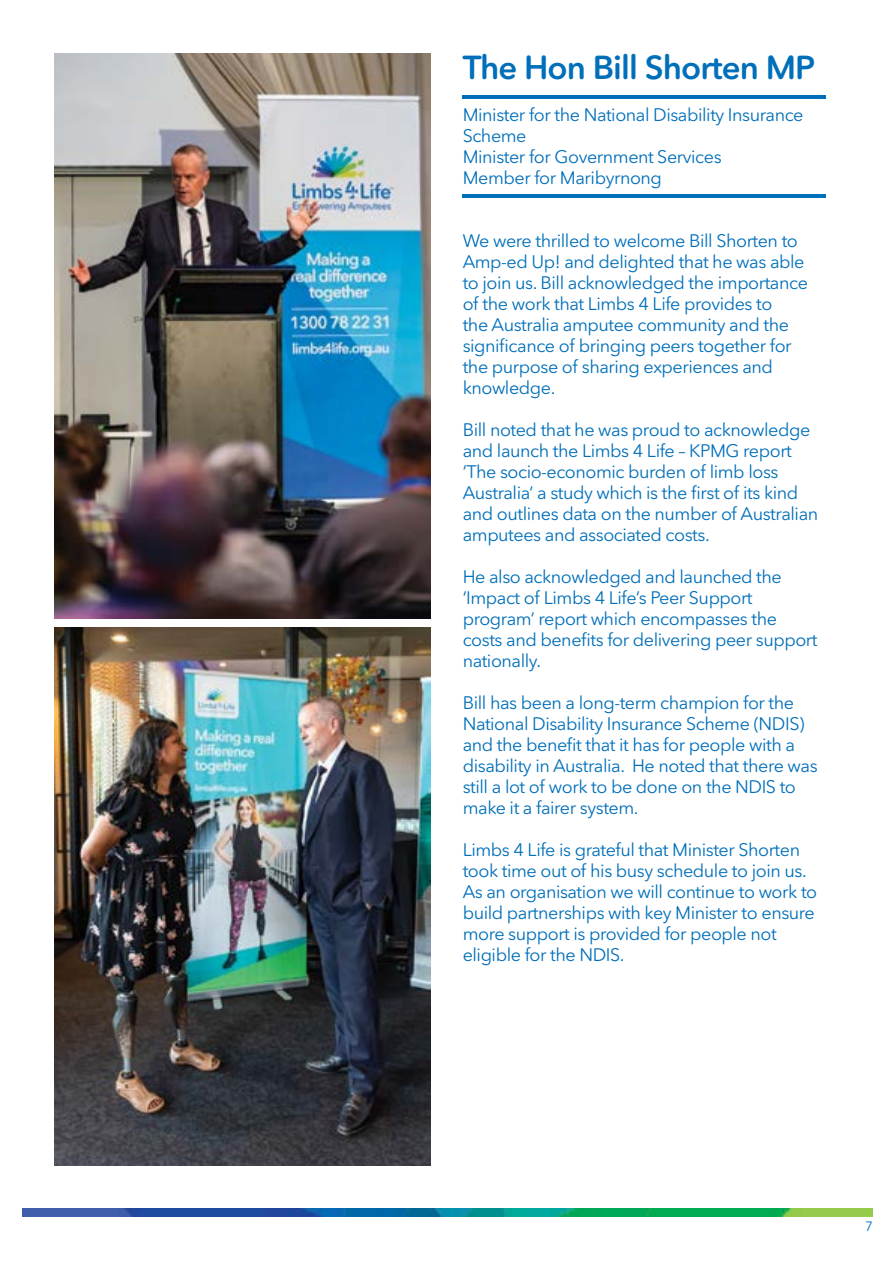
<style>
.page{position:relative;width:893px;height:1263px;background:#fff}
.page>*{position:absolute;margin:0;border:0;box-sizing:border-box;transform-origin:0 0}
.t1{font:600 33px "Avenir Next Rounded Std";letter-spacing:-.025em;color:#006fba}
.t2{font:18px/21px "Avenir Next Rounded Std";letter-spacing:-.025em;color:#006fba}
.t3{font:13.5px "Avenir Next Rounded Std";color:#006fba}
</style>
<div class="page">
<hr style="left:463px;top:96px;width:363px;height:3px;background:#006fba">
<hr style="left:463px;top:195px;width:363px;height:3px;background:#006fba">
<img style="left:54px;top:628px;width:376px;height:537px">
<img style="left:54px;top:53px;width:376px;height:566px">
<img style="left:22px;top:1209px;width:851px;height:7px">
<h1 class="t1" style="left:463px;top:47px;width:354px">The Hon Bill Shorten MP</h1>
<p class="t2" style="left:463px;top:104px;width:342px">Minister for the National Disability Insurance<br>Scheme<br>Minister for Government Services<br>Member for Maribyrnong</p>
<p class="t2" style="left:463px;top:230px;width:347px">We were thrilled to welcome Bill Shorten to Amp-ed Up! and delighted that he was able to join us. Bill acknowledged the importance of the work that Limbs 4 Life provides to<br>the Australia amputee community and the significance of bringing peers together for the purpose of sharing experiences and knowledge.</p>
<p class="t2" style="left:463px;top:419px;width:357px">Bill noted that he was proud to acknowledge and launch the Limbs 4 Life – KPMG report ‘The socio-economic burden of limb loss Australia’ a study which is the first of its kind and outlines data on the number of Australian amputees and associated costs.</p>
<p class="t2" style="left:463px;top:566px;width:356px">He also acknowledged and launched the ‘Impact of Limbs 4 Life’s Peer Support program’ report which encompasses the costs and benefits for delivering peer support nationally.</p>
<p class="t2" style="left:463px;top:692px;width:356px">Bill has been a long-term champion for the National Disability Insurance Scheme (NDIS) and the benefit that it has for people with a disability in Australia. He noted that there was still a lot of work to be done on the NDIS to make it a fairer system.</p>
<p class="t2" style="left:463px;top:839px;width:356px">Limbs 4 Life is grateful that Minister Shorten took time out of his busy schedule to join us.<br>As an organisation we will continue to work to build partnerships with key Minister to ensure more support is provided for people not eligible for the NDIS.</p>
<p class="t3" style="left:865px;top:1218px;width:9px">7</p>
</div>
